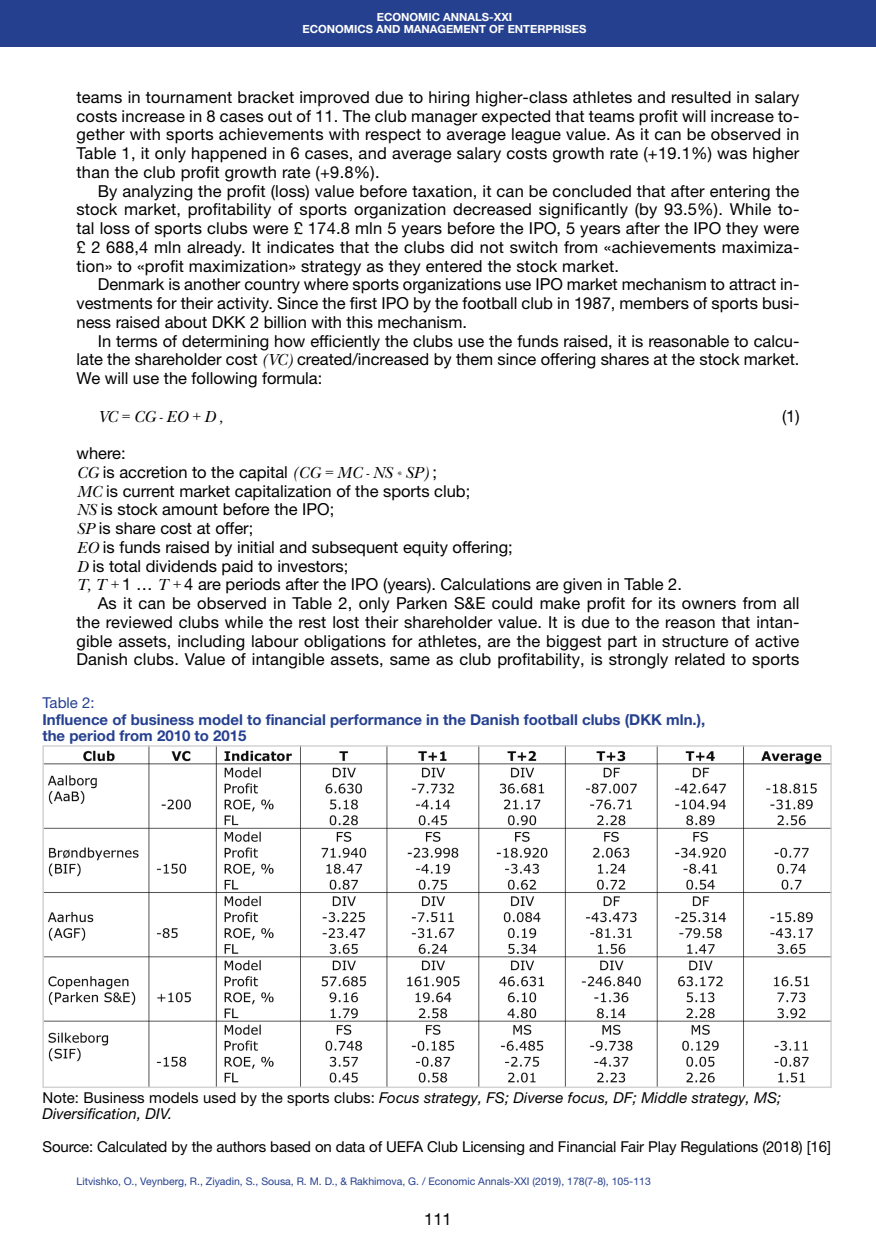
<style>
.page{position:relative;width:876px;height:1246px;background:#fff}
.page>*{position:absolute;margin:0;border:0;box-sizing:border-box;transform-origin:0 0}
.Абзац_2019{font:16.5px/18.8px "Helvetica Neue LTW1 G";letter-spacing:.01em;color:#000;text-align:justify}
.Список_2019{font:16.5px "Helvetica Neue LTW1 G";color:#000}
.Абзац_2019-2{font:italic 16.5px "New Baskerville C";color:#000}
.Таблицы__рисунки__по{font:italic 15px/16.5px "Helvetica Neue LTW1 G";letter-spacing:.005em;color:#000}
.Таблицы___рисунки_ша{font:700 15px "Helvetica Neue LTW1 G";color:#25408f}
.Таблицы__рисунки__по-2{font:15px "Helvetica Neue LTW1 G";letter-spacing:-.01em;color:#000}
.Таблицы___рисунки_ша-2{font:15px "Helvetica Neue LTW1 G";color:#25408f}
.Посада_2016{font:700 11.25px "Helvetica Neue LTW1 G";color:#fff}
.Нижний_колонтитул_20{font:10.5px "Helvetica Neue LTW1 G";color:#25408f}
.s1{font-family:"New Baskerville C";font-style:italic}
.s2{font-family:"New Baskerville C";font-style:italic;font-size:9.6px}
.s3{font-style:normal}
</style>
<div class="page">
<div style="left:0;top:0;width:876px;height:47px;background:#25408f"></div>
<img style="left:45px;top:748px;width:784px;height:337px">
<div style="left:42px;top:745px;width:790px;height:343px;border:2px solid #d1d3d4"></div>
<p class="Посада_2016" style="left:377px;top:10px;width:137px">ECONOMIC ANNALS-XXI</p>
<p class="Посада_2016" style="left:302px;top:22px;width:285px">ECONOMICS AND MANAGEMENT OF ENTERPRISES</p>
<p class="Абзац_2019" style="left:77px;top:87px;width:724px">teams in tournament bracket improved due to hiring higher-class athletes and resulted in salary costs increase in 8 cases out of 11. The club manager expected that teams profit will increase to&shy;gether with sports achievements with respect to average league value. As it can be observed in Table 1, it only happened in 6 cases, and average salary costs growth rate (+19.1%) was higher than the club profit growth rate (+9.8%).</p>
<p class="Абзац_2019" style="left:77px;top:181px;width:724px;text-indent:21px">By analyzing the profit (loss) value before taxation, it can be concluded that after entering the stock market, profitability of sports organization decreased significantly (by 93.5%). While to&shy;tal loss of sports clubs were £ 174.8 mln 5 years before the IPO, 5 years after the IPO they were £ 2 688,4 mln already. It indicates that the clubs did not switch from «achievements maximiza&shy;tion» to «profit maximization» strategy as they entered the stock market.</p>
<p class="Абзац_2019" style="left:77px;top:275px;width:724px;text-indent:21px">Denmark is another country where sports organizations use IPO market mechanism to attract in&shy;vestments for their activity. Since the first IPO by the football club in 1987, members of sports busi&shy;ness raised about DKK 2 billion with this mechanism.</p>
<p class="Абзац_2019" style="left:77px;top:331px;width:724px;text-indent:21px">In terms of determining how efficiently the clubs use the funds raised, it is reasonable to calcu&shy;late the shareholder cost <span class="s1">(VC)</span> created/increased by them since offering shares at the stock market.<br>We will use the following formula:</p>
<p class="Абзац_2019-2" style="left:98px;top:406px;width:127px">VC = CG - EO + D ,</p>
<p class="Абзац_2019" style="left:782px;top:406px;width:19px">(1)</p>
<p class="Список_2019" style="left:77px;top:443px;width:51px">where:</p>
<p class="Список_2019" style="left:77px;top:462px;width:362px"><span class="s1">CG</span> is accretion to the capital <span class="s1">(CG = MC - NS</span> <span class="s2">*</span> <span class="s1">SP)</span> ;</p>
<p class="Список_2019" style="left:77px;top:480px;width:395px"><span class="s1">MC</span> is current market capitalization of the sports club;</p>
<p class="Список_2019" style="left:77px;top:499px;width:259px"><span class="s1">NS</span> is stock amount before the IPO;</p>
<p class="Список_2019" style="left:77px;top:518px;width:178px"><span class="s1">SP</span> is share cost at offer;</p>
<p class="Список_2019" style="left:77px;top:537px;width:438px"><span class="s1">EO</span> is funds raised by initial and subsequent equity offering;</p>
<p class="Список_2019" style="left:77px;top:555px;width:273px"><span class="s1">D</span> is total dividends paid to investors;</p>
<p class="Список_2019" style="left:77px;top:574px;width:607px"><span class="s1">T, T +</span> 1 … <span class="s1">T +</span> 4 are periods after the IPO (years). Calculations are given in Table 2.</p>
<p class="Абзац_2019" style="left:77px;top:594px;width:724px;text-indent:21px">As it can be observed in Table 2, only Parken S&amp;E could make profit for its owners from all the reviewed clubs while the rest lost their shareholder value. It is due to the reason that intan&shy;gible assets, including labour obligations for athletes, are the biggest part in structure of active Danish clubs. Value of intangible assets, same as club profitability, is strongly related to sports</p>
<p class="Таблицы___рисунки_ша-2" style="left:42px;top:694px;width:54px">Table 2:</p>
<p class="Таблицы___рисунки_ша" style="left:42px;top:710px;width:664px">Influence of business model to financial performance in the Danish football clubs (DKK mln.),</p>
<p class="Таблицы___рисунки_ша" style="left:42px;top:727px;width:205px">the period from 2010 to 2015</p>
<p class="Таблицы__рисунки__по" style="left:42px;top:1089px;width:740px"><span class="s3">Note: Business models used by the sports clubs:</span> Focus strategy, FS; Diverse focus, DF; Middle strategy, MS;<br>Diversification, DIV.</p>
<p class="Таблицы__рисунки__по-2" style="left:42px;top:1138px;width:790px">Source: Calculated by the authors based on data of UEFA Club Licensing and Financial Fair Play Regulations (2018) [16]</p>
<p class="Нижний_колонтитул_20" style="left:77px;top:1174px;width:576px">Litvishko, O., Veynberg, R., Ziyadin, S., Sousa, R. M. D., &amp; Rakhimova, G. / Economic Annals-XXI (2019), 178(7-8), 105-113</p>
<p class="Абзац_2019" style="left:424px;top:1209px;width:29px">111</p>
</div>
